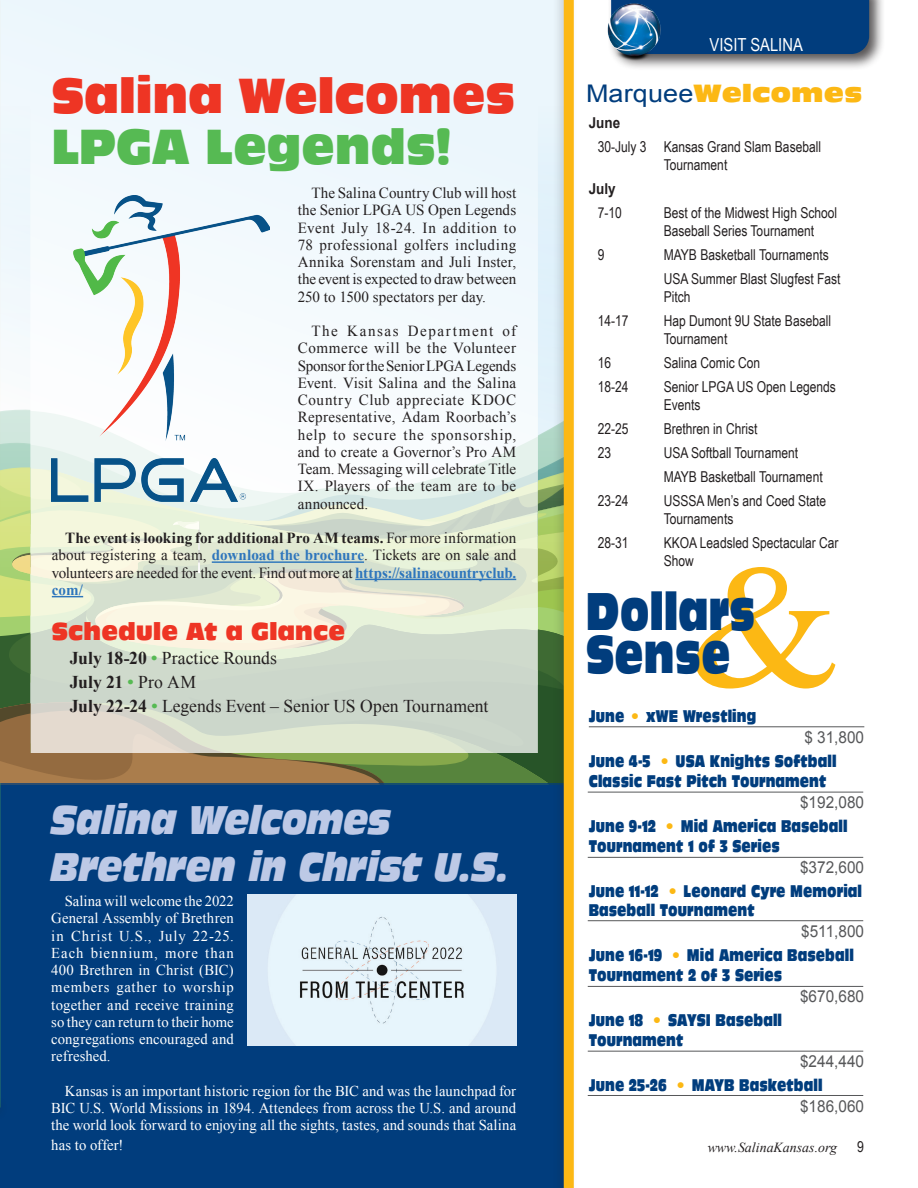
<style>
.page{position:relative;width:918px;height:1188px;background:#fff}
.page>*{position:absolute;margin:0;border:0;box-sizing:border-box;transform-origin:0 0}
.t1{font:51.75px/43.5px "Antique Olive Nord";letter-spacing:.01em;color:#013d7d;scale:.61 1}
.t2{font:48px "Antique Olive Nord";letter-spacing:.01em;color:#ee3524;scale:.75 1}
.t3{font:48px "Antique Olive Nord";color:#56ba53;scale:.75 1}
.t4{font:italic 39px/46.8px "Antique Olive Nord";letter-spacing:-.01em;color:#bdc9e6;scale:.75 1}
.t5{font:24.3px "Antique Olive Nord";letter-spacing:.01em;color:#fcb814;scale:.9 1}
.t6{font:24px "Antique Olive Nord";letter-spacing:.01em;color:#ee3524;scale:.75 1}
.t7{font:18px/24px "Times New Roman";color:#231f20}
.t8{font:18px "Arial Narrow";color:#fff}
.t9{font:16.5px/19.8px "Antique Olive Nord";letter-spacing:.01em;color:#013d7d;scale:.61 1}
.t10{font:16.5px "Arial";color:#57585a;scale:.93 1}
.t11{font:15.3px/17.2px "Times New Roman";color:#231f20;text-align:justify}
.t12{font:15px/17.2px "Times New Roman";letter-spacing:.005em;color:#fff;text-align:justify}
.t13{font:15px/18px "Arial Narrow";color:#231f20}
.t14{font:700 15px "Arial";color:#231f20;scale:.9 1}
.t15{font:italic 13.8px "Times New Roman";color:#231f20}
.s1{font-weight:700}
.s2{font-weight:700;color:#2e76bc}
.s3{font-weight:700;color:#56ba53}
.s4{font-family:"Arial";color:#013d7d}
.s5{color:#fcb814}
</style>
<div class="page">
<div style="left:0;top:780px;width:567px;height:408px;background:#013d7d"></div>
<div style="left:607px;top:0;width:278px;height:71px;background:#231f20;opacity:.75"></div>
<div style="left:611px;top:0;width:258px;height:54px;background:#013d7d"></div>
<img style="left:607px;top:1px;width:57px;height:64px">
<svg style="left:696px;top:567px;width:139px;height:122px"></svg>
<hr style="left:589px;top:726px;width:275px;height:1px;background:#57585a">
<hr style="left:588px;top:792px;width:275px;height:1px;background:#57585a">
<hr style="left:588px;top:857px;width:275px;height:1px;background:#57585a">
<hr style="left:588px;top:920px;width:275px;height:1px;background:#57585a">
<hr style="left:588px;top:986px;width:275px;height:1px;background:#57585a">
<hr style="left:588px;top:1051px;width:275px;height:1px;background:#57585a">
<hr style="left:588px;top:1095px;width:275px;height:1px;background:#57585a">
<img style="left:247px;top:894px;width:269px;height:151px">
<svg style="left:0;top:0;width:552px;height:418px"></svg>
<svg style="left:0;top:395px;width:348px;height:23px"></svg>
<svg style="left:0;top:418px;width:552px;height:36px"></svg>
<svg style="left:9px;top:658px;width:543px;height:17px;background:#c5d2c2"></svg>
<svg style="left:0;top:454px;width:552px;height:204px;background:#dce6d2"></svg>
<svg style="left:0;top:675px;width:552px;height:109px;background:#b5b89d"></svg>
<div style="left:552px;top:0;width:25px;height:1188px;background:#231f20;opacity:.15"></div>
<div style="left:564px;top:0;width:10px;height:1188px;background:#fcb814"></div>
<h2 class="t2" style="left:52px;top:66px;width:620px">Salina Welcomes</h2>
<h2 class="t3" style="left:52px;top:117px;width:535px">LPGA Legends!</h2>
<p class="t11" style="left:298px;top:184px;width:220px;text-indent:14px">The Salina Country Club will host the Senior LPGA US Open Legends Event July 18-24. In addition to 78 professional golfers including Annika Sorenstam and Juli Inster, the event is expected to draw between 250 to 1500 spectators per day.</p>
<p class="t11" style="left:298px;top:322px;width:220px;text-indent:14px">The Kansas Department of Commerce will be the Volunteer Sponsor for the Senior LPGA Legends Event. Visit Salina and the Salina Country Club appreciate KDOC Representative, Adam Roorbach’s help to secure the sponsorship, and to create a Governor’s Pro AM Team. Messaging will celebrate Title IX. Players of the team are to be announced.</p>
<p class="t11" style="left:52px;top:529px;width:466px;text-indent:14px"><span class="s1">The event is looking for additional Pro AM teams.</span> For more information about registering a team, <span class="s2">download the brochure</span>. Tickets are on sale and volunteers are needed for the event. Find out more at <span class="s2">https://salinacountryclub. com/</span></p>
<h3 class="t6" style="left:52px;top:616px;width:392px">Schedule At a Glance</h3>
<p class="t7" style="left:70px;top:645px;width:420px"><span class="s1">July 18-20</span> <span class="s3">•</span> Practice Rounds<br><span class="s1">July 21</span> <span class="s3">•</span> Pro AM<br><span class="s1">July 22-24</span> <span class="s3">•</span> Legends Event – Senior US Open Tournament</p>
<h3 class="t4" style="left:51px;top:795px;width:612px">Salina Welcomes<br>Brethren in Christ U.S.</h3>
<p class="t12" style="left:51px;top:892px;width:184px;text-indent:13px">Salina will welcome the 2022<br>General Assembly of Brethren in Christ U.S., July 22-25.<br>Each biennium, more than 400 Brethren in Christ (BIC) members gather to worship together and receive training so they can return to their home congregations encouraged and refreshed.</p>
<p class="t12" style="left:51px;top:1082px;width:466px;text-indent:13px">Kansas is an important historic region for the BIC and was the launchpad for BIC U.S. World Missions in 1894. Attendees from across the U.S. and around the world look forward to enjoying all the sights, tastes, and sounds that Salina</p>
<p class="t12" style="left:51px;top:1136px;width:74px">has to offer!</p>
<p class="t8" style="left:710px;top:31px;width:95px">VISIT SALINA</p>
<h3 class="t5" style="left:586px;top:78px;width:309px"><span class="s4">Marquee</span>Welcomes</h3>
<p class="t14" style="left:589px;top:112px;width:37px">June</p>
<p class="t13" style="left:664px;top:137px;width:159px;text-indent:-66px">30-July 3 Kansas Grand Slam Baseball<br>Tournament</p>
<p class="t14" style="left:589px;top:178px;width:32px">July</p>
<p class="t13" style="left:598px;top:203px;width:26px">7-10</p>
<p class="t13" style="left:664px;top:203px;width:175px">Best of the Midwest High School<br>Baseball Series Tournament</p>
<p class="t13" style="left:598px;top:245px;width:8px">9</p>
<p class="t13" style="left:664px;top:242px;width:178px;line-height:24px">MAYB Basketball Tournaments<br>USA Summer Blast Slugfest Fast</p>
<p class="t13" style="left:664px;top:287px;width:28px">Pitch</p>
<p class="t13" style="left:598px;top:311px;width:32px">14-17</p>
<p class="t13" style="left:664px;top:311px;width:169px">Hap Dumont 9U State Baseball<br>Tournament</p>
<p class="t13" style="left:598px;top:353px;width:15px">16</p>
<p class="t13" style="left:664px;top:353px;width:98px">Salina Comic Con</p>
<p class="t13" style="left:598px;top:377px;width:32px">18-24</p>
<p class="t13" style="left:664px;top:377px;width:174px">Senior LPGA US Open Legends<br>Events</p>
<p class="t13" style="left:598px;top:419px;width:32px">22-25</p>
<p class="t13" style="left:664px;top:419px;width:95px">Brethren in Christ</p>
<p class="t13" style="left:598px;top:443px;width:15px">23</p>
<p class="t13" style="left:664px;top:440px;width:161px;line-height:24px">USA Softball Tournament<br>MAYB Basketball Tournament</p>
<p class="t13" style="left:598px;top:491px;width:32px">23-24</p>
<p class="t13" style="left:664px;top:491px;width:164px">USSSA Men’s and Coed State<br>Tournaments</p>
<p class="t13" style="left:598px;top:533px;width:32px">28-31</p>
<p class="t13" style="left:664px;top:533px;width:176px">KKOA Leadsled Spectacular Car<br>Show</p>
<h1 class="t1" style="left:586px;top:588px;width:279px">Dollars<br>Sense</h1>
<p class="t9" style="left:589px;top:706px;width:276px">June <span class="s5">•</span> xWE Wrestling</p>
<p class="t10" style="left:804px;top:726px;width:66px">$ 31,800</p>
<p class="t9" style="left:589px;top:751px;width:408px">June 4-5 <span class="s5">•</span> USA Knights Softball<br>Classic Fast Pitch Tournament</p>
<p class="t10" style="left:800px;top:791px;width:70px">$192,080</p>
<p class="t9" style="left:589px;top:816px;width:426px">June 9-12 <span class="s5">•</span> Mid America Baseball<br>Tournament 1 of 3 Series</p>
<p class="t10" style="left:800px;top:856px;width:70px">$372,600</p>
<p class="t9" style="left:589px;top:880px;width:450px">June 11-12 <span class="s5">•</span> Leonard Cyre Memorial<br>Baseball Tournament</p>
<p class="t10" style="left:801px;top:921px;width:69px">$511,800</p>
<p class="t9" style="left:589px;top:945px;width:436px">June 16-19 <span class="s5">•</span> Mid America Baseball<br>Tournament 2 of 3 Series</p>
<p class="t10" style="left:800px;top:986px;width:70px">$670,680</p>
<p class="t9" style="left:589px;top:1010px;width:319px">June 18 <span class="s5">•</span> SAYSI Baseball<br>Tournament</p>
<p class="t10" style="left:800px;top:1050px;width:70px">$244,440</p>
<p class="t9" style="left:589px;top:1075px;width:385px">June 25-26 <span class="s5">•</span> MAYB Basketball</p>
<p class="t10" style="left:800px;top:1095px;width:70px">$186,060</p>
<p class="t15" style="left:708px;top:1138px;width:131px">www.SalinaKansas.org</p>
<p class="t13" style="left:857px;top:1137px;width:8px">9</p>
</div>
